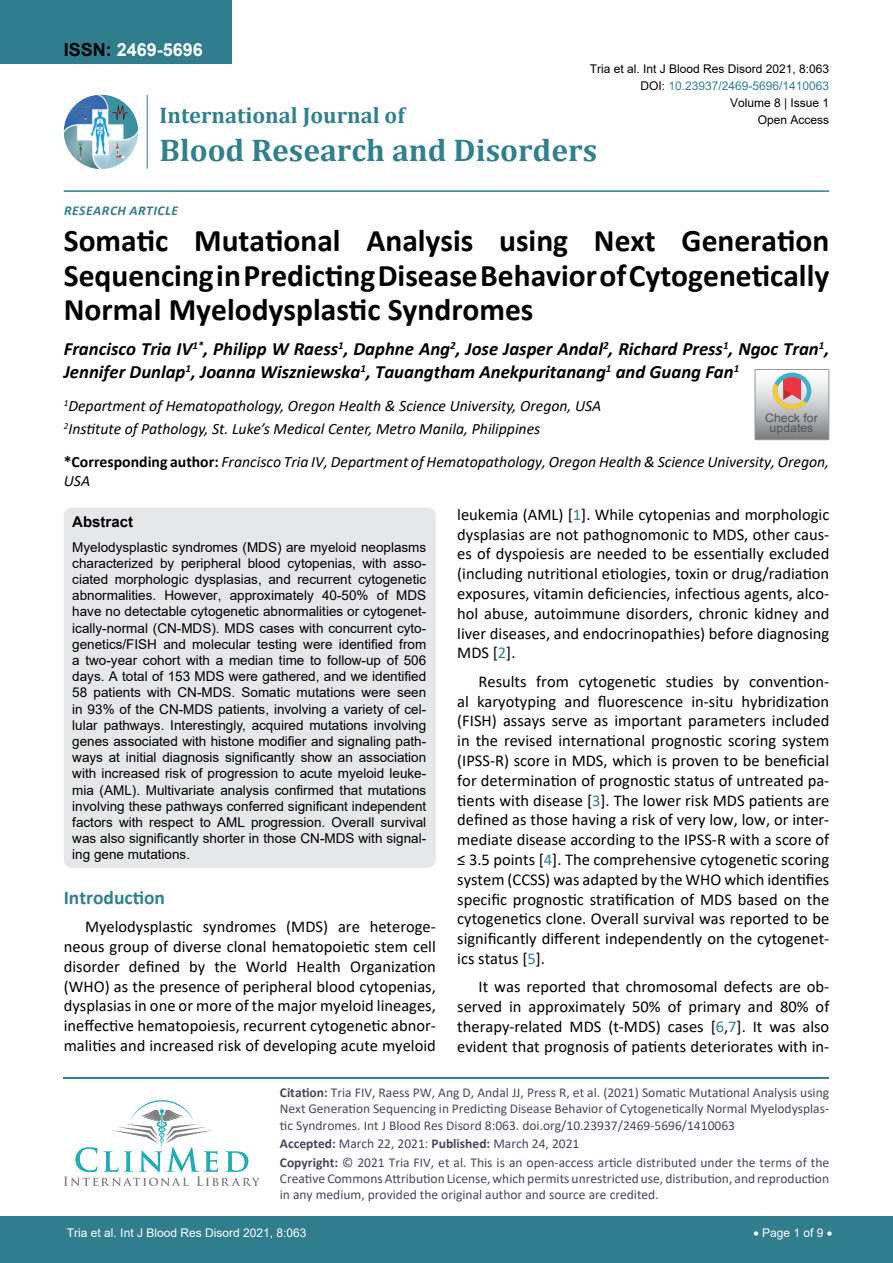
<style>
.page{position:relative;width:893px;height:1263px;background:#fff}
.page>*{position:absolute;margin:0;border:0;box-sizing:border-box;transform-origin:0 0}
.t1{font:700 31.5px/34.5px "Calibri";color:#000;text-align:justify}
.t2{font:700 31.5px "Cambria";color:#30808d}
.t3{font:700 22.5px "Cambria";color:#30808d}
.t4{font:700 19.5px "Calibri";color:#30808d}
.t5{font:italic 700 18.75px/22.5px "Calibri";color:#000}
.t6{font:700 18px "Arial";color:#fff}
.t7{font:16.5px/19.8px "Calibri";color:#000;text-align:justify}
.t8{font:italic 15.75px/23.1px "Calibri";color:#000}
.t9{font:700 15px "Arial";color:#000}
.t10{font:13.5px/16.2px "Arial";color:#000;text-align:justify}
.t11{font:13.5px/16.2px "Calibri";color:#47475c}
.t12{font:italic 700 13.5px "Calibri";letter-spacing:.04em;color:#307d8d}
.t13{font:12px "Arial";color:#000}
.t14{font:12px "Arial";color:#fff}
.t15{font:12px "Arial";color:#30808d}
.t16{font:11.7px/10.1px "Arial";color:#535353;text-align:center;scale:1.06 1}
.s1{color:#000}
.s2{font-weight:700;font-style:normal}
.s3{color:#30808d}
.s4{font-weight:700}
</style>
<div class="page">
<hr style="left:64px;top:1077px;width:765px;height:1px;background:#30808d">
<svg style="left:64px;top:1100px;width:196px;height:86px"></svg>
<div style="left:0;top:1217px;width:893px;height:46px;background:#307d8d"></div>
<div style="left:0;top:0;width:231px;height:64px;background:#307d8d"></div>
<img style="left:64px;top:95px;width:74px;height:74px;border-radius:37px">
<hr style="left:147px;top:95px;width:1px;height:74px;background:#307d8d">
<hr style="left:64px;top:190px;width:765px;height:2px;background:#307d8d">
<div style="left:64px;top:507px;width:372px;height:361px;background:#e6e7e8;border-radius:9px"></div>
<svg style="left:755px;top:369px;width:74px;height:71px;background:#bdb6b3"></svg>
<p class="t6" style="left:64px;top:37px;width:141px"><span class="s1">ISSN:</span> 2469-5696</p>
<p class="t13" style="left:590px;top:60px;width:241px">Tria et al. Int J Blood Res Disord 2021, 8:063</p>
<p class="t13" style="left:730px;top:95px;width:101px">Volume 8 | Issue 1</p>
<p class="t15" style="left:640px;top:77px;width:190px"><span class="s1">DOI:</span> 10.23937/2469-5696/1410063</p>
<h2 class="t3" style="left:160px;top:100px;width:247px">International Journal of</h2>
<h1 class="t2" style="left:160px;top:128px;width:439px">Blood Research and Disorders</h1>
<p class="t13" style="left:758px;top:112px;width:73px">Open Access</p>
<p class="t12" style="left:64px;top:201px;width:115px">Research Article</p>
<h1 class="t1" style="left:64px;top:223px;width:767px">Somatic Mutational Analysis using Next Generation Sequencing in Predicting Disease Behavior of Cytogenetically Normal Myelodysplastic Syndromes</h1>
<p class="t5" style="left:64px;top:337px;width:767px">Francisco Tria IV<sup>1*</sup>, Philipp W Raess<sup>1</sup>, Daphne Ang<sup>2</sup>, Jose Jasper Andal<sup>2</sup>, Richard Press<sup>1</sup>, Ngoc Tran<sup>1</sup>,<br>Jennifer Dunlap<sup>1</sup>, Joanna Wiszniewska<sup>1</sup>, Tauangtham Anekpuritanang<sup>1</sup> and Guang Fan<sup>1</sup></p>
<p class="t8" style="left:64px;top:394px;width:539px"><sup>1</sup>Department of Hematopathology, Oregon Health &amp; Science University, Oregon, USA<br><sup>2</sup>Institute of Pathology, St. Luke’s Medical Center, Metro Manila, Philippines</p>
<p class="t16" style="left:765px;top:413px;width:51px">Check for updates</p>
<p class="t8" style="left:64px;top:452px;width:767px;line-height:18.9px"><span class="s2">*Corresponding author:</span> Francisco Tria IV, Department of Hematopathology, Oregon Health &amp; Science University, Oregon,<br>USA</p>
<p class="t9" style="left:72px;top:511px;width:62px">Abstract</p>
<p class="t10" style="left:72px;top:539px;width:356px">Myelodysplastic syndromes (MDS) are myeloid neoplasms characterized by peripheral blood cytopenias, with asso&shy;ciated morphologic dysplasias, and recurrent cytogenetic abnormalities. However, approximately 40-50% of MDS have no detectable cytogenetic abnormalities or cytogenet&shy;ically-normal (CN-MDS). MDS cases with concurrent cyto&shy;genetics/FISH and molecular testing were identified from a two-year cohort with a median time to follow-up of 506 days. A total of 153 MDS were gathered, and we identified 58 patients with CN-MDS. Somatic mutations were seen in 93% of the CN-MDS patients, involving a variety of cel&shy;lular pathways. Interestingly, acquired mutations involving genes associated with histone modifier and signaling path&shy;ways at initial diagnosis significantly show an association with increased risk of progression to acute myeloid leuke&shy;mia (AML). Multivariate analysis confirmed that mutations involving these pathways conferred significant independent factors with respect to AML progression. Overall survival was also significantly shorter in those CN-MDS with signal&shy;ing gene mutations.</p>
<p class="t4" style="left:64px;top:883px;width:103px">Introduction</p>
<p class="t7" style="left:64px;top:916px;width:374px;text-indent:21px">Myelodysplastic syndromes (MDS) are heteroge&shy;neous group of diverse clonal hematopoietic stem cell disorder defined by the World Health Organization (WHO) as the presence of peripheral blood cytopenias, dysplasias in one or more of the major myeloid lineages, ineffective hematopoiesis, recurrent cytogenetic abnor&shy;malities and increased risk of developing acute myeloid</p>
<p class="t7" style="left:457px;top:504px;width:374px">leukemia (AML) [<span class="s3">1</span>]. While cytopenias and morphologic dysplasias are not pathognomonic to MDS, other caus&shy;es of dyspoiesis are needed to be essentially excluded (including nutritional etiologies, toxin or drug/radiation exposures, vitamin deficiencies, infectious agents, alco&shy;hol abuse, autoimmune disorders, chronic kidney and liver diseases, and endocrinopathies) before diagnosing MDS [<span class="s3">2</span>].</p>
<p class="t7" style="left:457px;top:671px;width:374px;text-indent:21px">Results from cytogenetic studies by convention&shy;al karyotyping and fluorescence in-situ hybridization (FISH) assays serve as important parameters included in the revised international prognostic scoring system (IPSS-R) score in MDS, which is proven to be beneficial for determination of prognostic status of untreated pa&shy;tients with disease [<span class="s3">3</span>]. The lower risk MDS patients are defined as those having a risk of very low, low, or inter&shy;mediate disease according to the IPSS-R with a score of ≤ 3.5 points [<span class="s3">4</span>]. The comprehensive cytogenetic scoring system (CCSS) was adapted by the WHO which identifies specific prognostic stratification of MDS based on the cytogenetics clone. Overall survival was reported to be significantly different independently on the cytogenet&shy;ics status [<span class="s3">5</span>].</p>
<p class="t7" style="left:457px;top:976px;width:374px;text-indent:21px">It was reported that chromosomal defects are ob&shy;served in approximately 50% of primary and 80% of therapy-related MDS (t-MDS) cases [<span class="s3">6</span>,<span class="s3">7</span>]. It was also evident that prognosis of patients deteriorates with in-</p>
<p class="t11" style="left:280px;top:1084px;width:551px;text-align:justify"><span class="s4">Citation:</span> Tria FIV, Raess PW, Ang D, Andal JJ, Press R, et al. (2021) Somatic Mutational Analysis using Next Generation Sequencing in Predicting Disease Behavior of Cytogenetically Normal Myelodysplas&shy;tic Syndromes. Int J Blood Res Disord 8:063. doi.org/10.23937/2469-5696/1410063</p>
<p class="t11" style="left:280px;top:1134px;width:551px;line-height:18.6px"><span class="s4">Accepted:</span> March 22, 2021: <span class="s4">Published:</span> March 24, 2021<br><span class="s4">Copyright:</span> © 2021 Tria FIV, et al. This is an open-access article distributed under the terms of the</p>
<p class="t11" style="left:280px;top:1170px;width:551px">Creative Commons Attribution License, which permits unrestricted use, distribution, and reproduction in any medium, provided the original author and source are credited.</p>
<p class="t14" style="left:67px;top:1225px;width:241px">Tria et al. Int J Blood Res Disord 2021, 8:063</p>
<p class="t14" style="left:754px;top:1225px;width:80px">• Page 1 of 9 •</p>
</div>
